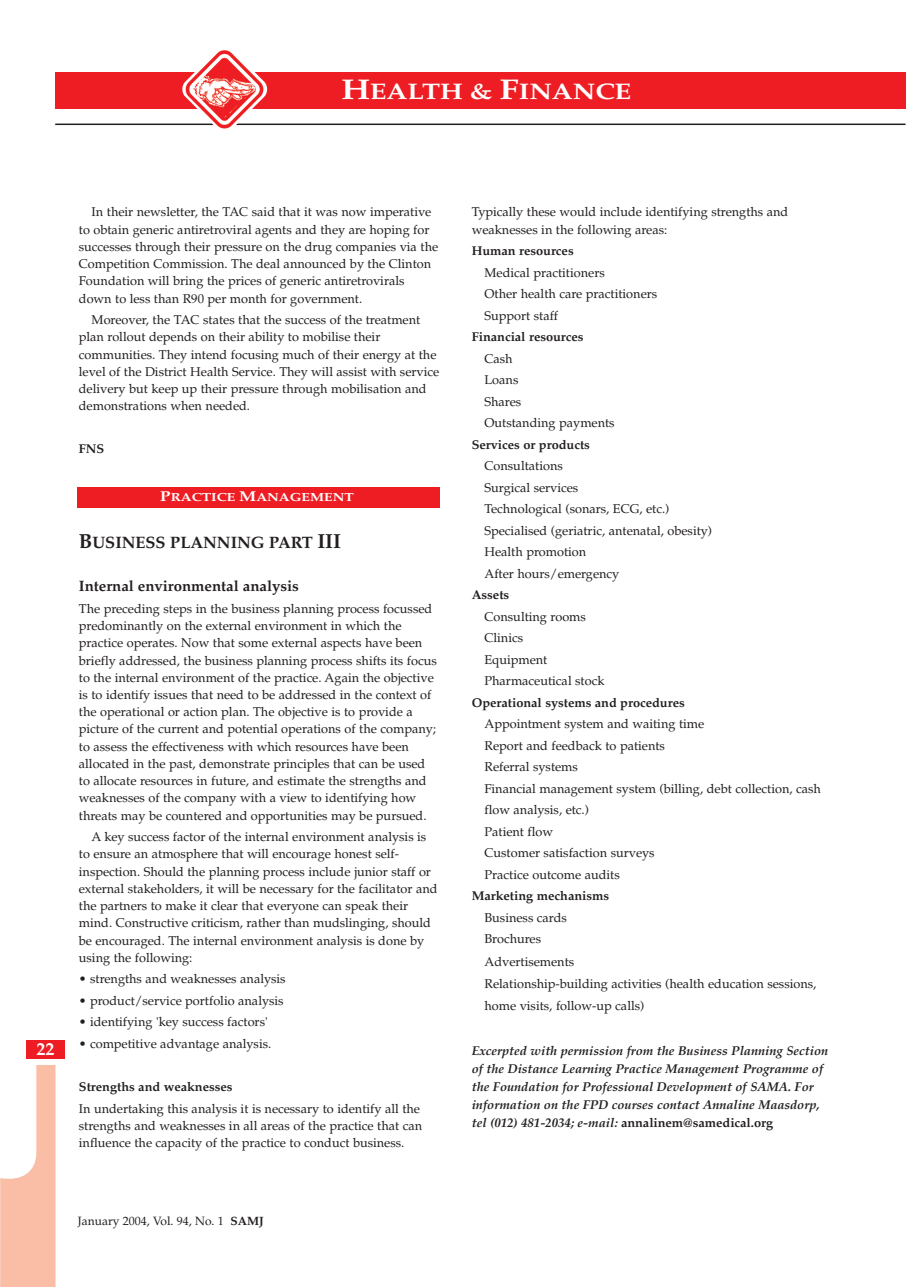
<style>
.page{position:relative;width:918px;height:1287px;background:#fff}
.page>*{position:absolute;margin:0;border:0;box-sizing:border-box;transform-origin:0 0}
.t1{font:700 22.5px "Palatino";color:#fff;scale:1.2 1}
.t2{font:700 18px "Palatino";color:#fff}
.t3{font:700 16.5px "Palatino";color:#231f20}
.t4{font:700 15px "Palatino";color:#231f20}
.t5{font:12.75px/17.2px "Palatino";color:#231f20}
.t6{font:italic 700 12.75px/18px "Palatino";color:#231f20}
.t7{font:700 12.75px "Palatino";color:#231f20}
.t8{font:12px "Palatino";color:#231f20}
.t9{font:700 11.7px "Palatino";color:#fff;scale:1.2 1}
.s1{font-size:28.5px}
.s2{font-size:14.25px}
.s3{font-size:20.25px}
.s4{font-weight:700}
.s5{font-style:normal}
</style>
<div class="page">
<div style="left:55px;top:72px;width:851px;height:37px;background:#ee1d23"></div>
<svg style="left:1px;top:1065px;width:55px;height:222px"></svg>
<hr style="left:55px;top:124px;width:851px;height:1px;background:#231f20">
<img style="left:182px;top:50px;width:85px;height:79px">
<div style="left:26px;top:1040px;width:39px;height:19px;background:#ee1d23"></div>
<div style="left:77px;top:487px;width:362px;height:21px;background:#ee1d23"></div>
<h1 class="t1" style="left:342px;top:83px;width:243px"><span class="s1">H</span>EALTH &amp; <span class="s1">F</span>INANCE</h1>
<h2 class="t2" style="left:36px;top:1042px;width:19px">22</h2>
<p class="t5" style="left:79px;top:205px;width:361px;text-indent:13px">In their newsletter, the TAC said that it was now imperative to obtain generic antiretroviral agents and they are hoping for successes through their pressure on the drug companies via the Competition Commission. The deal announced by the Clinton Foundation will bring the prices of generic antiretrovirals down to less than R90 per month for government.</p>
<p class="t5" style="left:79px;top:313px;width:362px;text-indent:13px">Moreover, the TAC states that the success of the treatment plan rollout depends on their ability to mobilise their communities. They intend focusing much of their energy at the level of the District Health Service. They will assist with service delivery but keep up their pressure through mobilisation and demonstrations when needed.</p>
<p class="t7" style="left:79px;top:444px;width:27px">FNS</p>
<p class="t9" style="left:160px;top:493px;width:163px"><span class="s2">P</span>RACTICE <span class="s2">M</span>ANAGEMENT</p>
<p class="t3" style="left:79px;top:536px;width:264px"><span class="s3">B</span>USINESS PLANNING PART <span class="s3">III</span></p>
<p class="t4" style="left:79px;top:580px;width:221px">Internal environmental analysis</p>
<p class="t5" style="left:79px;top:601px;width:359px">The preceding steps in the business planning process focussed predominantly on the external environment in which the practice operates. Now that some external aspects have been briefly addressed, the business planning process shifts its focus to the internal environment of the practice. Again the objective is to identify issues that need to be addressed in the context of the operational or action plan. The objective is to provide a picture of the current and potential operations of the company; to assess the effectiveness with which resources have been allocated in the past, demonstrate principles that can be used to allocate resources in future, and estimate the strengths and weaknesses of the company with a view to identifying how threats may be countered and opportunities may be pursued.</p>
<p class="t5" style="left:79px;top:830px;width:360px;text-indent:13px">A key success factor of the internal environment analysis is to ensure an atmosphere that will encourage honest self&shy;inspection. Should the planning process include junior staff or external stakeholders, it will be necessary for the facilitator and the partners to make it clear that everyone can speak their mind. Constructive criticism, rather than mudslinging, should be encouraged. The internal environment analysis is done by using the following:</p>
<p class="t5" style="left:79px;top:972px;width:208px">• strengths and weaknesses analysis</p>
<p class="t5" style="left:79px;top:993px;width:206px">• product/service portfolio analysis</p>
<p class="t5" style="left:79px;top:1015px;width:190px">• identifying 'key success factors'</p>
<p class="t5" style="left:79px;top:1036px;width:194px">• competitive advantage analysis.</p>
<p class="t7" style="left:79px;top:1082px;width:155px">Strengths and weaknesses</p>
<p class="t5" style="left:79px;top:1101px;width:345px">In undertaking this analysis it is necessary to identify all the strengths and weaknesses in all areas of the practice that can influence the capacity of the practice to conduct business.</p>
<p class="t8" style="left:78px;top:1216px;width:187px">January 2004, Vol. 94, No. 1 <span class="s4">SAMJ</span></p>
<p class="t5" style="left:472px;top:205px;width:318px">Typically these would include identifying strengths and weaknesses in the following areas:</p>
<p class="t7" style="left:472px;top:246px;width:103px">Human resources</p>
<p class="t5" style="left:485px;top:263px;width:174px;line-height:21.5px">Medical practitioners<br>Other health care practitioners<br>Support staff</p>
<p class="t7" style="left:472px;top:332px;width:113px">Financial resources</p>
<p class="t5" style="left:485px;top:349px;width:132px;line-height:21.5px">Cash<br>Loans<br>Shares<br>Outstanding payments</p>
<p class="t7" style="left:472px;top:439px;width:120px">Services or products</p>
<p class="t5" style="left:485px;top:457px;width:229px;line-height:21.5px">Consultations<br>Surgical services<br>Technological (sonars, ECG, etc.)<br>Specialised (geriatric, antenatal, obesity)<br>Health promotion<br>After hours/emergency</p>
<p class="t7" style="left:472px;top:590px;width:39px">Assets</p>
<p class="t5" style="left:485px;top:607px;width:121px;line-height:21.5px">Consulting rooms<br>Clinics<br>Equipment<br>Pharmaceutical stock</p>
<p class="t7" style="left:472px;top:698px;width:215px">Operational systems and procedures</p>
<p class="t5" style="left:485px;top:715px;width:338px;line-height:21.5px">Appointment system and waiting time<br>Report and feedback to patients<br>Referral systems<br>Financial management system (billing, debt collection, cash flow analysis, etc.)<br>Patient flow<br>Customer satisfaction surveys<br>Practice outcome audits</p>
<p class="t7" style="left:472px;top:891px;width:139px">Marketing mechanisms</p>
<p class="t5" style="left:485px;top:908px;width:333px;line-height:22px">Business cards<br>Brochures<br>Advertisements<br>Relationship-building activities (health education sessions, home visits, follow-up calls)</p>
<p class="t6" style="left:472px;top:1043px;width:358px">Excerpted with permission from the Business Planning Section of the Distance Learning Practice Management Programme of the Foundation for Professional Development of SAMA. For information on the FPD courses contact Annaline Maasdorp, tel (012) 481-2034; e-mail: <span class="s5">annalinem@samedical.org</span></p>
</div>
